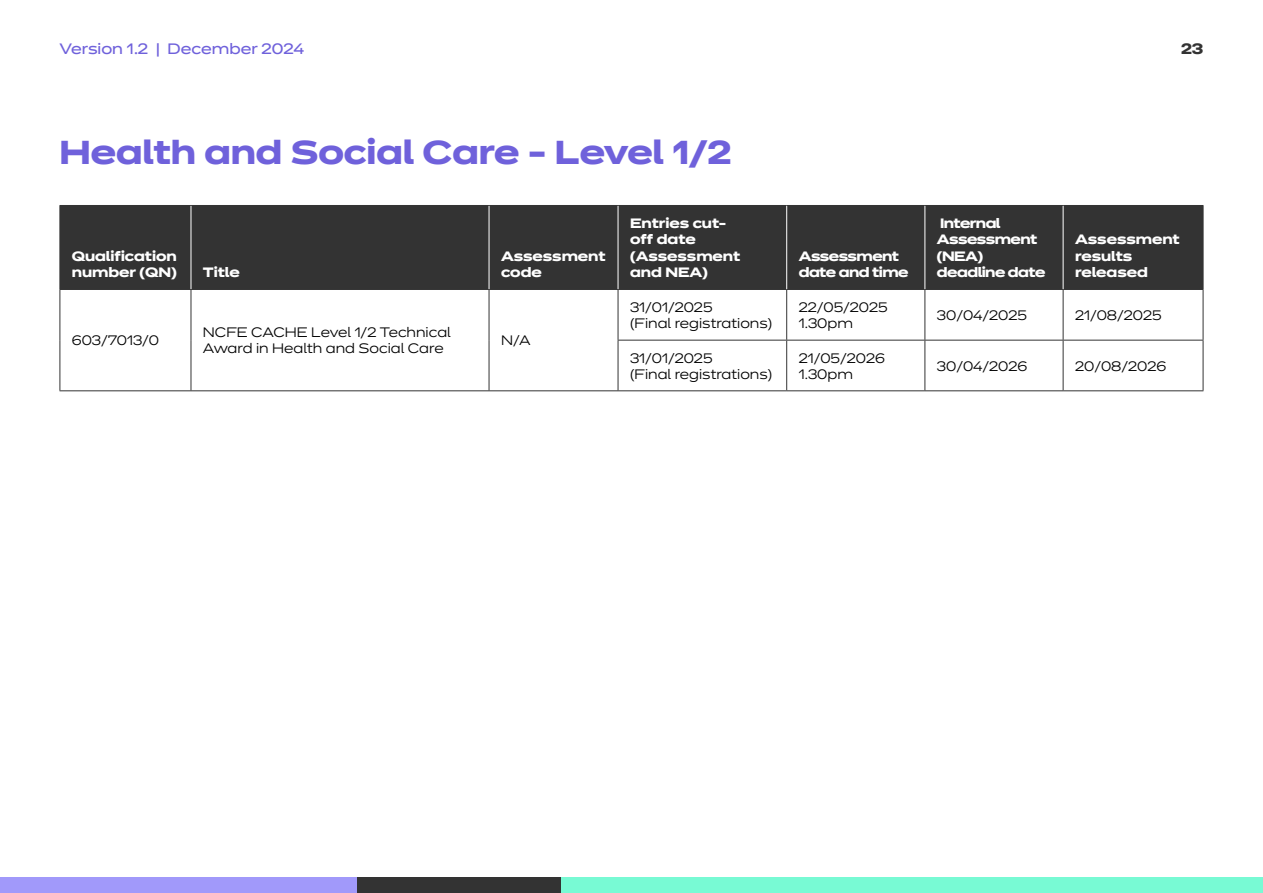
<style>
.page{position:relative;width:1263px;height:893px;background:#fff}
.page>*{position:absolute;margin:0;border:0;box-sizing:border-box;transform-origin:0 0}
.t1{font:700 33px "Dinamit";letter-spacing:-.005em;color:#6f61db}
.t2{font:15px "Dinamit";color:#6f61db}
.t3{font:700 15px "Dinamit";color:#333}
.t4{font:300 13.5px/16.2px "Dinamit";color:#000}
.t5{font:700 13.5px/16.5px "Dinamit";letter-spacing:-.005em;color:#fff}
.t6{font:700 13.5px/16.5px "Dinamit";letter-spacing:-.04em;color:#fff}
</style>
<div class="page">
<div style="left:1px;top:877px;width:356px;height:16px;background:#a199fa"></div>
<div style="left:357px;top:877px;width:205px;height:16px;background:#333"></div>
<div style="left:562px;top:877px;width:701px;height:16px;background:#78fad4"></div>
<div style="left:61px;top:206px;width:1142px;height:83px;background:#333"></div>
<hr style="left:60px;top:205px;width:131px;height:1px;background:#333">
<hr style="left:60px;top:206px;width:1px;height:83px;background:#333">
<hr style="left:191px;top:205px;width:298px;height:1px;background:#333">
<hr style="left:489px;top:205px;width:129px;height:1px;background:#333">
<hr style="left:618px;top:205px;width:169px;height:1px;background:#333">
<hr style="left:787px;top:205px;width:138px;height:1px;background:#333">
<hr style="left:925px;top:205px;width:138px;height:1px;background:#333">
<hr style="left:1063px;top:205px;width:140px;height:1px;background:#333">
<hr style="left:1203px;top:206px;width:1px;height:83px;background:#333">
<hr style="left:60px;top:289px;width:131px;height:1px;background:#333">
<hr style="left:60px;top:290px;width:1px;height:50px;background:#333">
<hr style="left:191px;top:289px;width:298px;height:1px;background:#333">
<hr style="left:191px;top:290px;width:1px;height:50px;background:#333">
<hr style="left:489px;top:289px;width:129px;height:1px;background:#333">
<hr style="left:489px;top:290px;width:1px;height:50px;background:#333">
<hr style="left:60px;top:340px;width:1px;height:50px;background:#333">
<hr style="left:191px;top:340px;width:1px;height:50px;background:#333">
<hr style="left:489px;top:340px;width:1px;height:50px;background:#333">
<hr style="left:60px;top:390px;width:131px;height:1px;background:#333">
<hr style="left:191px;top:390px;width:298px;height:1px;background:#333">
<hr style="left:489px;top:390px;width:129px;height:1px;background:#333">
<hr style="left:618px;top:289px;width:169px;height:1px;background:#333">
<hr style="left:618px;top:290px;width:1px;height:50px;background:#333">
<hr style="left:787px;top:289px;width:138px;height:1px;background:#333">
<hr style="left:786px;top:290px;width:1px;height:50px;background:#333">
<hr style="left:925px;top:289px;width:138px;height:1px;background:#333">
<hr style="left:924px;top:290px;width:1px;height:50px;background:#333">
<hr style="left:1063px;top:289px;width:140px;height:1px;background:#333">
<hr style="left:1063px;top:290px;width:1px;height:50px;background:#333">
<hr style="left:1203px;top:290px;width:1px;height:50px;background:#333">
<hr style="left:618px;top:340px;width:169px;height:1px;background:#333">
<hr style="left:618px;top:340px;width:1px;height:50px;background:#333">
<hr style="left:787px;top:340px;width:138px;height:1px;background:#333">
<hr style="left:786px;top:340px;width:1px;height:50px;background:#333">
<hr style="left:925px;top:340px;width:138px;height:1px;background:#333">
<hr style="left:924px;top:340px;width:1px;height:50px;background:#333">
<hr style="left:1063px;top:340px;width:140px;height:1px;background:#333">
<hr style="left:1063px;top:340px;width:1px;height:50px;background:#333">
<hr style="left:1203px;top:340px;width:1px;height:50px;background:#333">
<hr style="left:618px;top:390px;width:169px;height:1px;background:#333">
<hr style="left:787px;top:390px;width:138px;height:1px;background:#333">
<hr style="left:925px;top:390px;width:138px;height:1px;background:#333">
<hr style="left:1063px;top:390px;width:140px;height:1px;background:#333">
<hr style="left:191px;top:206px;width:1px;height:83px;background:#fff">
<hr style="left:489px;top:206px;width:1px;height:83px;background:#fff">
<hr style="left:618px;top:206px;width:1px;height:83px;background:#fff">
<hr style="left:786px;top:206px;width:1px;height:83px;background:#fff">
<hr style="left:924px;top:206px;width:1px;height:83px;background:#fff">
<hr style="left:1063px;top:206px;width:1px;height:83px;background:#fff">
<p class="t2" style="left:60px;top:36px;width:246px">Version 1.2 | December 2024</p>
<p class="t3" style="left:1181px;top:36px;width:24px">23</p>
<h1 class="t1" style="left:60px;top:124px;width:673px">Health and Social Care - Level 1/2</h1>
<p class="t5" style="left:72px;top:246px;width:106px">Qualification number (QN)</p>
<p class="t5" style="left:203px;top:263px;width:38px">Title</p>
<p class="t5" style="left:501px;top:246px;width:106px">Assessment code</p>
<p class="t5" style="left:630px;top:213px;width:112px">Entries cut&shy;off date (Assessment and NEA)</p>
<p class="t6" style="left:799px;top:246px;width:111px">Assessment date and time</p>
<p class="t6" style="left:937px;top:213px;width:110px">Internal<br>Assessment (NEA) deadline date</p>
<p class="t5" style="left:1075px;top:230px;width:106px">Assessment results released</p>
<p class="t4" style="left:72px;top:331px;width:89px">603/7013/0</p>
<p class="t4" style="left:203px;top:323px;width:249px">NCFE CACHE Level 1/2 Technical<br>Award in Health and Social Care</p>
<p class="t4" style="left:501px;top:331px;width:31px">N/A</p>
<p class="t4" style="left:630px;top:297px;width:144px">31/01/2025<br>(Final registrations)</p>
<p class="t4" style="left:799px;top:297px;width:90px">22/05/2025<br>1.30pm</p>
<p class="t4" style="left:937px;top:306px;width:92px">30/04/2025</p>
<p class="t4" style="left:1075px;top:306px;width:88px">21/08/2025</p>
<p class="t4" style="left:630px;top:348px;width:144px">31/01/2025<br>(Final registrations)</p>
<p class="t4" style="left:799px;top:348px;width:88px">21/05/2026<br>1.30pm</p>
<p class="t4" style="left:937px;top:356px;width:92px">30/04/2026</p>
<p class="t4" style="left:1075px;top:356px;width:93px">20/08/2026</p>
</div>
